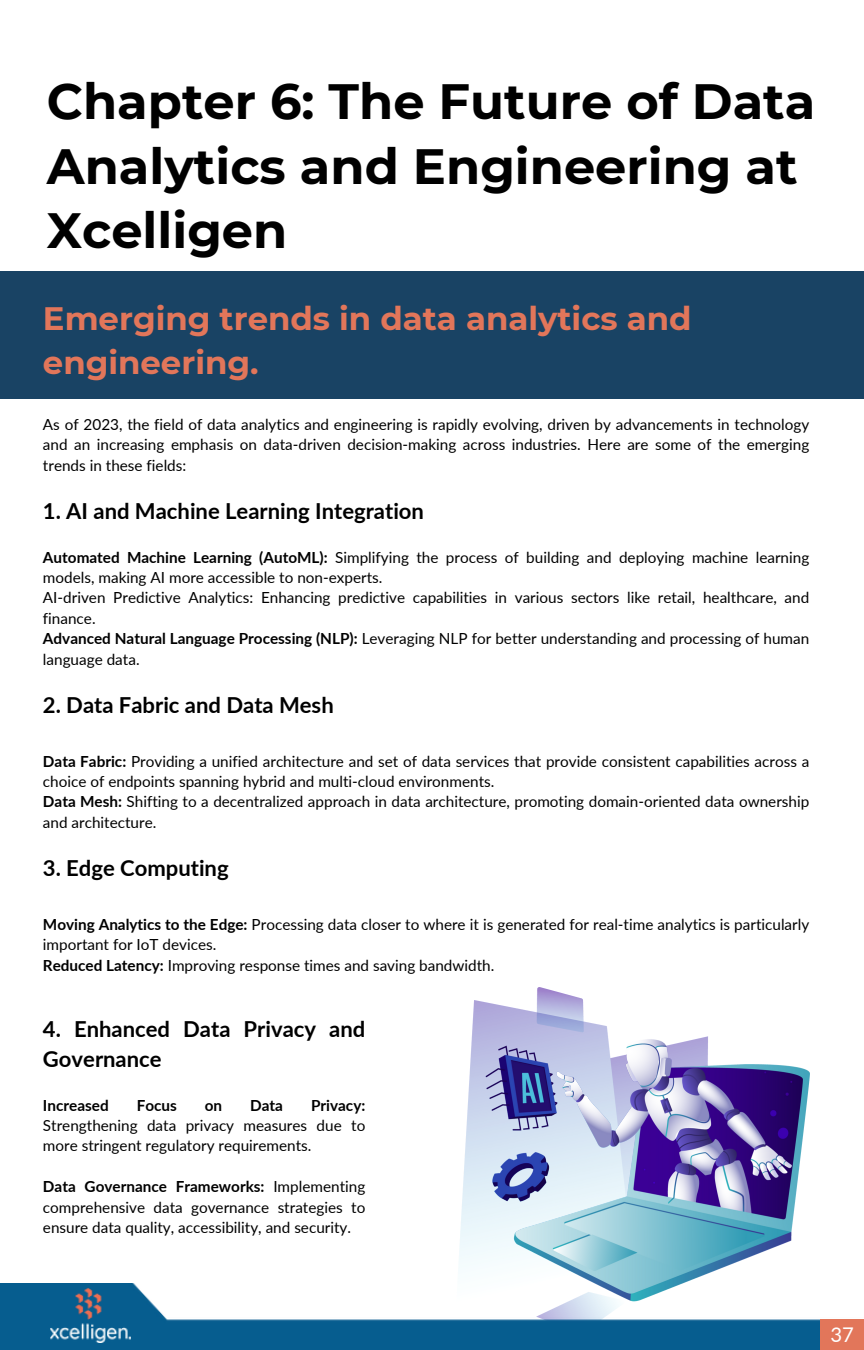
<style>
.page{position:relative;width:864px;height:1350px;background:#fff}
.page>*{position:absolute;margin:0;border:0;box-sizing:border-box;transform-origin:0 0}
.t1{font:700 49.5px/64.1px "Montserrat";color:#000}
.t2{font:700 32.4px/43.9px "Montserrat";color:#e2765a}
.t3{font:700 22.05px/30.6px "Lato";color:#000}
.t4{font:20.25px "Lato";color:#fff}
.t5{font:15.3px/20.5px "Lato";color:#000}
.t6{font:700 15.3px "Lato";color:#000}
.s1{font-weight:700}
</style>
<div class="page">
<img style="left:459px;top:988px;width:350px;height:295px">
<div style="left:0;top:272px;width:864px;height:127px;background:#194364"></div>
<img style="left:0;top:1283px;width:820px;height:67px">
<img style="left:51px;top:1288px;width:79px;height:54px">
<div style="left:820px;top:1319px;width:44px;height:31px;background:#e2765a"></div>
<p class="t1" style="left:47px;top:70px;width:770px">Chapter 6: The Future of Data<br>Analytics and Engineering at<br>Xcelligen</p>
<p class="t2" style="left:43px;top:296px;width:650px">Emerging trends in data analytics and engineering.</p>
<p class="t5" style="left:43px;top:414px;width:768px;text-align:justify">As of 2023, the field of data analytics and engineering is rapidly evolving, driven by advancements in technology and an increasing emphasis on data-driven decision-making across industries. Here are some of the emerging trends in these fields:</p>
<p class="t3" style="left:43px;top:495px;width:383px">1. AI and Machine Learning Integration</p>
<p class="t5" style="left:43px;top:546px;width:768px"><span class="s1">Automated Machine Learning (AutoML):</span> Simplifying the process of building and deploying machine learning models, making AI more accessible to non-experts.</p>
<p class="t5" style="left:43px;top:587px;width:768px">AI-driven Predictive Analytics: Enhancing predictive capabilities in various sectors like retail, healthcare, and finance.</p>
<p class="t5" style="left:43px;top:628px;width:768px"><span class="s1">Advanced Natural Language Processing (NLP):</span> Leveraging NLP for better understanding and processing of human language data.</p>
<p class="t3" style="left:43px;top:689px;width:292px">2. Data Fabric and Data Mesh</p>
<p class="t5" style="left:43px;top:750px;width:768px"><span class="s1">Data Fabric:</span> Providing a unified architecture and set of data services that provide consistent capabilities across a choice of endpoints spanning hybrid and multi-cloud environments.</p>
<p class="t5" style="left:43px;top:791px;width:768px"><span class="s1">Data Mesh:</span> Shifting to a decentralized approach in data architecture, promoting domain-oriented data ownership and architecture.</p>
<p class="t3" style="left:43px;top:852px;width:187px">3. Edge Computing</p>
<p class="t5" style="left:43px;top:914px;width:768px"><span class="s1">Moving Analytics to the Edge:</span> Processing data closer to where it is generated for real-time analytics is particularly important for IoT devices.</p>
<p class="t5" style="left:43px;top:954px;width:453px"><span class="s1">Reduced Latency:</span> Improving response times and saving bandwidth.</p>
<p class="t3" style="left:43px;top:1013px;width:324px">4. Enhanced Data Privacy and<br>Governance</p>
<p class="t6" style="left:43px;top:1095px;width:67px">Increased</p>
<p class="t6" style="left:137px;top:1095px;width:42px">Focus</p>
<p class="t6" style="left:205px;top:1095px;width:19px">on</p>
<p class="t6" style="left:250px;top:1095px;width:34px">Data</p>
<p class="t5" style="left:43px;top:1094px;width:324px;text-align:justify;text-indent:268px"><span class="s1">Privacy:<br></span>Strengthening data privacy measures due to more stringent regulatory requirements.</p>
<p class="t5" style="left:43px;top:1176px;width:324px;text-align:justify"><span class="s1">Data Governance Frameworks:</span> Implementing comprehensive data governance strategies to ensure data quality, accessibility, and security.</p>
<p class="t4" style="left:830px;top:1322px;width:25px">37</p>
</div>
